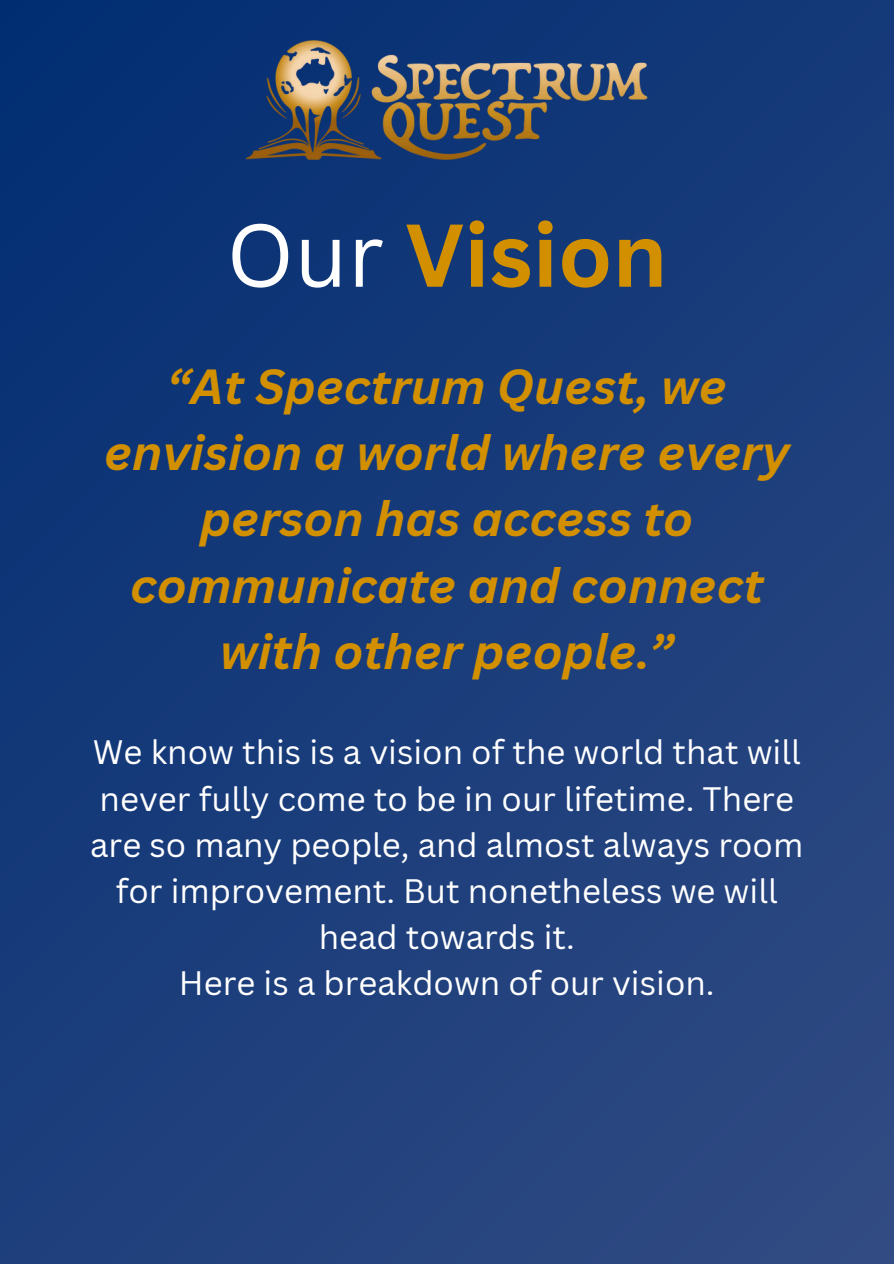
<style>
.page{position:relative;width:894px;height:1264px;background:#fff}
.page>*{position:absolute;margin:0;border:0;box-sizing:border-box;transform-origin:0 0}
.t1{font:700 87px "Canva Sans";color:#d29000}
.t2{font:italic 700 48px/66.3px "Canva Sans";color:#d29000;text-align:center}
.t3{font:33px/46.2px "Canva Sans";color:#fff;text-align:center}
.s1{font-weight:400;color:#fff}
</style>
<div class="page">
<div style="left:0;top:0;width:893px;height:1263px;background:linear-gradient(to right,#113778,#25447f)"></div>
<img style="left:112px;top:0;width:669px;height:200px">
<p class="t1" style="left:226px;top:194px;width:442px"><span class="s1">Our</span> Vision</p>
<p class="t2" style="left:104px;top:352px;width:686px">“At Spectrum Quest, we envision a world where every person has access to communicate and connect with other people.”</p>
<h1 class="t3" style="left:90px;top:728px;width:714px">We know this is a vision of the world that will never fully come to be in our lifetime. There are so many people, and almost always room for improvement. But nonetheless we will head towards it.</h1>
<h2 class="t3" style="left:179px;top:959px;width:537px">Here is a breakdown of our vision.</h2>
</div>
